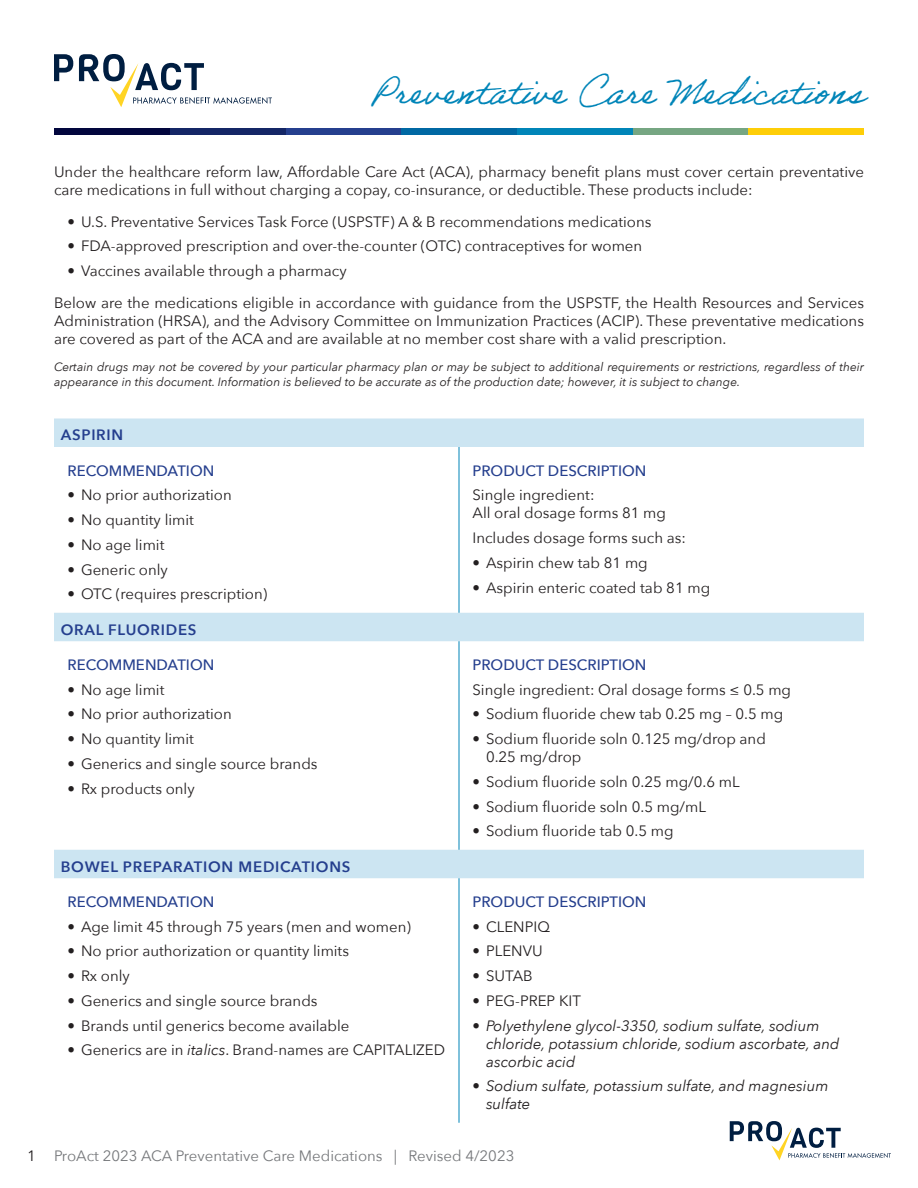
<style>
.page{position:relative;width:918px;height:1188px;background:#fff}
.page>*{position:absolute;margin:0;border:0;box-sizing:border-box;transform-origin:0 0}
.t1{font:36px "Adobe Handwriting Ernie";color:#0085b8}
.t2{font:15px/18px "Avenir Next";color:#231f20}
.t3{font:italic 15px/18px "Avenir Next";color:#231f20}
.t4{font:500 15px "Avenir Next";color:#253f8e}
.t5{font:15px "Avenir Next";color:#76787b}
.t6{font:600 15px "Avenir Next";letter-spacing:.05em;color:#253f8e}
.t7{font:italic 12px/14.4px "Avenir Next";color:#231f20}
.s1{font-style:italic}
.s2{font-style:normal}
.s3{color:#231f20}
</style>
<div class="page">
<svg style="left:730px;top:1121px;width:161px;height:39px"></svg>
<svg style="left:54px;top:418px;width:810px;height:460px"></svg>
<hr style="left:459px;top:447px;width:1px;height:166px;background:#0085b8">
<hr style="left:459px;top:641px;width:1px;height:209px;background:#0085b8">
<hr style="left:459px;top:878px;width:1px;height:245px;background:#0085b8">
<svg style="left:54px;top:54px;width:19px;height:27px"></svg>
<svg style="left:79px;top:54px;width:193px;height:53px"></svg>
<div style="left:401px;top:128px;width:116px;height:7px;background:#0068a3"></div>
<div style="left:285px;top:128px;width:116px;height:7px;background:#253f8e"></div>
<div style="left:748px;top:128px;width:116px;height:7px;background:#fece08"></div>
<div style="left:633px;top:128px;width:115px;height:7px;background:#76a682"></div>
<div style="left:517px;top:128px;width:116px;height:7px;background:#0085b8"></div>
<div style="left:170px;top:128px;width:115px;height:7px;background:#142666"></div>
<div style="left:54px;top:128px;width:116px;height:7px;background:#02063d"></div>
<p class="t1" style="left:372px;top:70px;width:494px">Preventative Care Medications</p>
<p class="t2" style="left:54px;top:162px;width:812px">Under the healthcare reform law, Affordable Care Act (ACA), pharmacy benefit plans must cover certain preventative care medications in full without charging a copay, co-insurance, or deductible. These products include:</p>
<p class="t2" style="left:68px;top:212px;width:586px">• U.S. Preventative Services Task Force (USPSTF) A &amp; B recommendations medications</p>
<p class="t2" style="left:68px;top:236px;width:576px">• FDA-approved prescription and over-the-counter (OTC) contraceptives for women</p>
<p class="t2" style="left:68px;top:261px;width:281px">• Vaccines available through a pharmacy</p>
<p class="t2" style="left:54px;top:293px;width:812px;text-align:justify">Below are the medications eligible in accordance with guidance from the USPSTF, the Health Resources and Services Administration (HRSA), and the Advisory Committee on Immunization Practices (ACIP). These preventative medications are covered as part of the ACA and are available at no member cost share with a valid prescription.</p>
<p class="t7" style="left:54px;top:359px;width:812px">Certain drugs may not be covered by your particular pharmacy plan or may be subject to additional requirements or restrictions, regardless of their appearance in this document. Information is believed to be accurate as of the production date; however, it is subject to change.</p>
<p class="t6" style="left:61px;top:422px;width:64px">ASPIRIN</p>
<p class="t4" style="left:68px;top:458px;width:148px">RECOMMENDATION</p>
<p class="t2" style="left:68px;top:485px;width:166px">• No prior authorization</p>
<p class="t2" style="left:68px;top:510px;width:128px">• No quantity limit</p>
<p class="t2" style="left:68px;top:535px;width:98px">• No age limit</p>
<p class="t2" style="left:68px;top:560px;width:102px">• Generic only</p>
<p class="t2" style="left:68px;top:584px;width:201px">• OTC (requires prescription)</p>
<p class="t6" style="left:61px;top:616px;width:137px">ORAL FLUORIDES</p>
<p class="t4" style="left:68px;top:652px;width:148px">RECOMMENDATION</p>
<p class="t2" style="left:68px;top:680px;width:98px">• No age limit</p>
<p class="t2" style="left:68px;top:704px;width:166px">• No prior authorization</p>
<p class="t2" style="left:68px;top:729px;width:128px">• No quantity limit</p>
<p class="t2" style="left:68px;top:754px;width:252px">• Generics and single source brands</p>
<p class="t2" style="left:68px;top:779px;width:129px">• Rx products only</p>
<p class="t6" style="left:61px;top:853px;width:291px">BOWEL PREPARATION MEDICATIONS</p>
<p class="t4" style="left:68px;top:889px;width:148px">RECOMMENDATION</p>
<p class="t2" style="left:68px;top:917px;width:345px">• Age limit 45 through 75 years (men and women)</p>
<p class="t2" style="left:68px;top:941px;width:283px">• No prior authorization or quantity limits</p>
<p class="t2" style="left:68px;top:966px;width:64px">• Rx only</p>
<p class="t2" style="left:68px;top:991px;width:252px">• Generics and single source brands</p>
<p class="t2" style="left:68px;top:1016px;width:284px">• Brands until generics become available</p>
<p class="t2" style="left:68px;top:1040px;width:379px">• Generics are in <span class="s1">italics</span>. Brand-names are CAPITALIZED</p>
<p class="t4" style="left:472px;top:458px;width:176px">PRODUCT DESCRIPTION</p>
<p class="t2" style="left:472px;top:485px;width:195px">Single ingredient:<br>All oral dosage forms 81 mg</p>
<p class="t2" style="left:472px;top:528px;width:215px">Includes dosage forms such as:</p>
<p class="t2" style="left:472px;top:553px;width:177px">• Aspirin chew tab 81 mg</p>
<p class="t2" style="left:472px;top:578px;width:239px">• Aspirin enteric coated tab 81 mg</p>
<p class="t4" style="left:472px;top:652px;width:176px">PRODUCT DESCRIPTION</p>
<p class="t2" style="left:472px;top:680px;width:320px">Single ingredient: Oral dosage forms ≤ 0.5 mg</p>
<p class="t2" style="left:472px;top:704px;width:312px">• Sodium fluoride chew tab 0.25 mg – 0.5 mg</p>
<p class="t2" style="left:486px;top:729px;width:281px;text-indent:-14px">• Sodium fluoride soln 0.125 mg/drop and<br>0.25 mg/drop</p>
<p class="t2" style="left:472px;top:772px;width:269px">• Sodium fluoride soln 0.25 mg/0.6 mL</p>
<p class="t2" style="left:472px;top:797px;width:235px">• Sodium fluoride soln 0.5 mg/mL</p>
<p class="t2" style="left:472px;top:821px;width:203px">• Sodium fluoride tab 0.5 mg</p>
<p class="t4" style="left:472px;top:889px;width:176px">PRODUCT DESCRIPTION</p>
<p class="t2" style="left:472px;top:917px;width:79px">• CLENPIQ</p>
<p class="t2" style="left:472px;top:941px;width:72px">• PLENVU</p>
<p class="t2" style="left:472px;top:966px;width:62px">• SUTAB</p>
<p class="t2" style="left:472px;top:991px;width:110px">• PEG-PREP KIT</p>
<p class="t3" style="left:486px;top:1016px;width:355px;text-indent:-14px"><span class="s2">•</span> Polyethylene glycol-3350, sodium sulfate, sodium chloride, potassium chloride, sodium ascorbate, and ascorbic acid</p>
<p class="t3" style="left:486px;top:1076px;width:344px;text-indent:-14px"><span class="s2">•</span> Sodium sulfate, potassium sulfate, and magnesium sulfate</p>
<p class="t5" style="left:27px;top:1143px;width:489px"><span class="s3">1</span> ProAct 2023 ACA Preventative Care Medications | Revised 4/2023</p>
</div>
